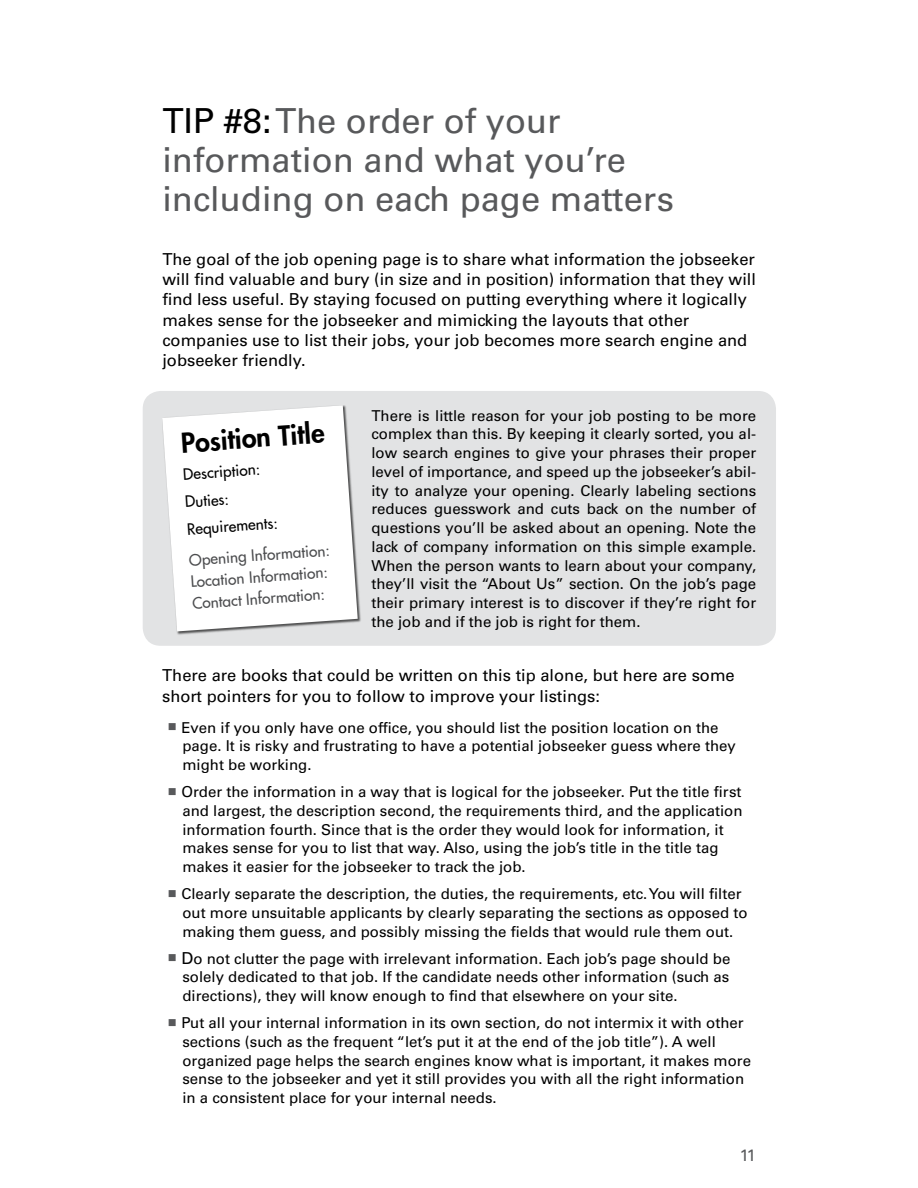
<style>
.page{position:relative;width:918px;height:1188px;background:#fff}
.page>*{position:absolute;margin:0;border:0;box-sizing:border-box;transform-origin:0 0}
.t1{font:34.5px/39px "Univers LT Std";color:#58595b}
.t2{font:800 26.85px "Futura Std";color:#000}
.t3{font:16.5px/20.2px "Univers LT Std";color:#000}
.t4{font:16.5px "Univers LT Std";color:#58595b}
.t5{font:500 15.3px/21.8px "Futura Std";color:#4c4d4f}
.t6{font:500 15.3px/27.5px "Futura Std";color:#000}
.t7{font:15px/18.8px "Univers LT Std";color:#000}
.s1{color:#000}
.s2{color:#58595b}
.s3{font-size:16.5px}
</style>
<div class="page">
<div style="left:143px;top:391px;width:633px;height:255px;background:#e2e3e4;border-radius:18px"></div>
<div style="left:162px;top:405px;width:199px;height:230px;background:#000;opacity:.65"></div>
<svg style="left:162px;top:405px;width:196px;height:226px;background:#f8f8f8"></svg>
<h1 class="t1" style="left:162px;top:101px;width:513px"><span class="s1">Tip #8:</span> The order of your information and what you’re including on each page matters</h1>
<p class="t3" style="left:162px;top:249px;width:595px">The goal of the job opening page is to share what information the jobseeker will find valuable and bury (in size and in position) information that they will find less useful. By staying focused on putting everything where it logically makes sense for the jobseeker and mimicking the layouts that other companies use to list their jobs, your job becomes more search engine and jobseeker friendly.</p>
<h2 class="t2" style="left:180px;top:426px;width:145px;rotate:-4deg">Position Title</h2>
<p class="t6" style="left:182px;top:461px;width:93px;rotate:-4deg">Description:<br>Duties:<br>Requirements:</p>
<p class="t5" style="left:188px;top:549px;width:143px;rotate:-4deg">Opening Information:<br>Location Information:<br>Contact Information:</p>
<p class="t7" style="left:371px;top:406px;width:386px;text-align:justify">There is little reason for your job posting to be more complex than this. By keeping it clearly sorted, you al&shy;low search engines to give your phrases their proper level of importance, and speed up the jobseeker’s abil&shy;ity to analyze your opening. Clearly labeling sections reduces guesswork and cuts back on the number of questions you’ll be asked about an opening. Note the lack of company information on this simple example.<br>When the person wants to learn about your company, they’ll visit the “About Us” section. On the job’s page their primary interest is to discover if they’re right for the job and if the job is right for them.</p>
<p class="t3" style="left:162px;top:665px;width:574px">There are books that could be written on this tip alone, but here are some short pointers for you to follow to improve your listings:</p>
<p class="t7" style="left:182px;top:718px;width:555px;text-indent:-15px"><span class="s2">■</span> Even if you only have one office, you should list the position location on the page. It is risky and frustrating to have a potential jobseeker guess where they might be working.</p>
<p class="t7" style="left:182px;top:783px;width:562px;text-indent:-15px"><span class="s2">■</span> Order the information in a way that is logical for the jobseeker. Put the title first and largest, the description second, the requirements third, and the application information fourth. Since that is the order they would look for information, it makes sense for you to list that way. Also, using the job’s title in the title tag makes it easier for the jobseeker to track the job.</p>
<p class="t7" style="left:182px;top:885px;width:567px;text-indent:-15px"><span class="s2">■</span> Clearly separate the description, the duties, the requirements, etc. You will filter out more unsuitable applicants by clearly separating the sections as opposed to making them guess, and possibly missing the fields that would rule them out.</p>
<p class="t7" style="left:182px;top:949px;width:549px;text-align:justify;text-indent:-15px"><span class="s2">■</span> <span class="s3">D</span>o not clutter the page with irrelevant information. Each job’s page should be solely dedicated to that job. If the candidate needs other information (such as directions), they will know enough to find that elsewhere on your site.</p>
<p class="t7" style="left:182px;top:1014px;width:570px;text-indent:-15px"><span class="s2">■</span> Put all your internal information in its own section, do not intermix it with other sections (such as the frequent “let’s put it at the end of the job title”). A well organized page helps the search engines know what is important, it makes more sense to the jobseeker and yet it still provides you with all the right information in a consistent place for your internal needs.</p>
<p class="t4" style="left:740px;top:1145px;width:18px">11</p>
</div>
